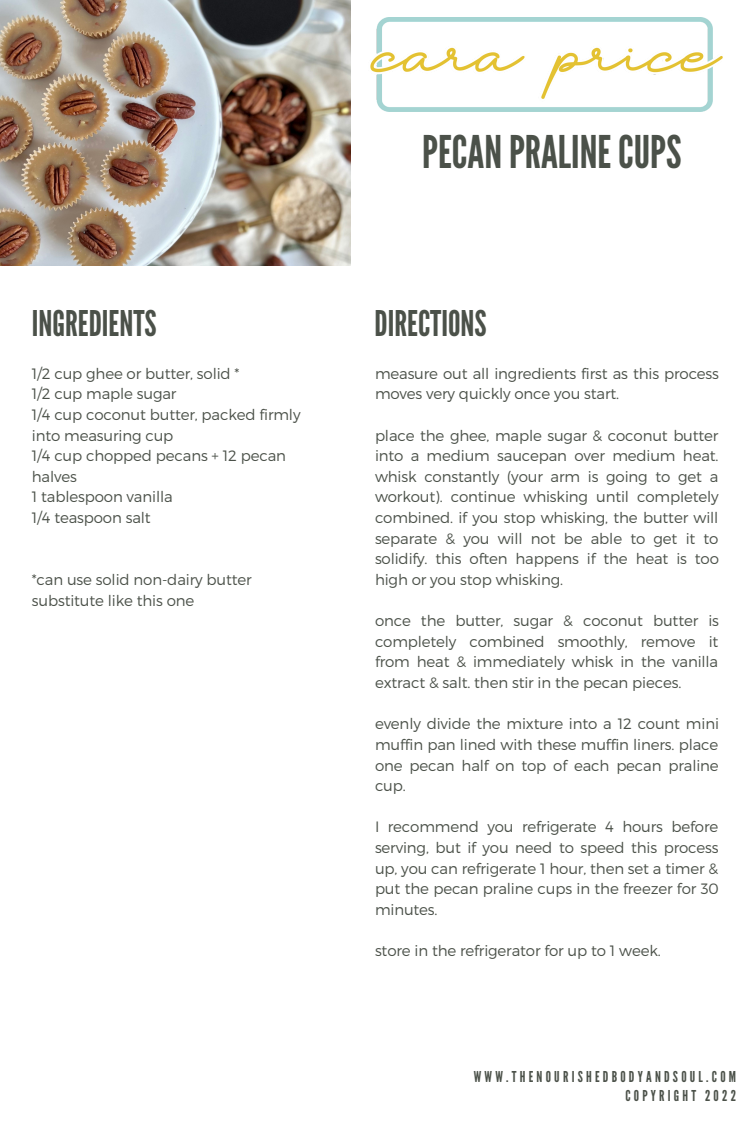
<style>
.page{position:relative;width:750px;height:1125px;background:#fff}
.page>*{position:absolute;margin:0;border:0;box-sizing:border-box;transform-origin:0 0}
.t1{font:45px "League Gothic";color:#4b5149}
.t2{font:35.38px "League Gothic";color:#4b5149}
.t3{font:300 15px/20.6px "Montserrat";letter-spacing:-.01em;color:#4b5149;text-align:justify}
.t4{font:15px/19.4px "League Gothic";letter-spacing:.215em;color:#4b5149;text-align:right}
</style>
<div class="page">
<img style="left:0;top:0;width:351px;height:265px">
<img style="left:370px;top:17px;width:353px;height:95px">
<h2 class="t2" style="left:32px;top:303px;width:126px">INGREDIENTS</h2>
<p class="t3" style="left:32px;top:362px;width:270px;text-align:left">1/2 cup ghee or butter, solid *<br>1/2 cup maple sugar<br>1/4 cup coconut butter, packed firmly into measuring cup<br>1/4 cup chopped pecans + 12 pecan halves<br>1 tablespoon vanilla<br>1/4 teaspoon salt</p>
<p class="t3" style="left:32px;top:569px;width:221px">*can use solid non-dairy butter substitute like this one</p>
<h1 class="t1" style="left:422px;top:126px;width:261px">PECANPRALINECUPS</h1>
<h2 class="t2" style="left:375px;top:303px;width:114px">DIRECTIONS</h2>
<p class="t3" style="left:375px;top:362px;width:346px">measure out all ingredients first as this process moves very quickly once you start.</p>
<p class="t3" style="left:375px;top:424px;width:346px">place the ghee, maple sugar &amp; coconut butter into a medium saucepan over medium heat. whisk constantly (your arm is going to get a workout). continue whisking until completely combined. if you stop whisking, the butter will separate &amp; you will not be able to get it to solidify. this often happens if the heat is too high or you stop whisking.</p>
<p class="t3" style="left:375px;top:610px;width:346px">once the butter, sugar &amp; coconut butter is completely combined smoothly, remove it from heat &amp; immediately whisk in the vanilla extract &amp; salt. then stir in the pecan pieces.</p>
<p class="t3" style="left:375px;top:713px;width:346px">evenly divide the mixture into a 12 count mini muffin pan lined with these muffin liners. place one pecan half on top of each pecan praline cup.</p>
<p class="t3" style="left:375px;top:816px;width:345px">I recommend you refrigerate 4 hours before serving, but if you need to speed this process up, you can refrigerate 1 hour, then set a timer &amp; put the pecan praline cups in the freezer for 30 minutes.</p>
<p class="t3" style="left:375px;top:940px;width:287px">store in the refrigerator for up to 1 week.</p>
<p class="t4" style="left:474px;top:1067px;width:264px">WWW.THENOURISHEDBODYANDSOUL.COM<br>COPYRIGHT 2022</p>
</div>
